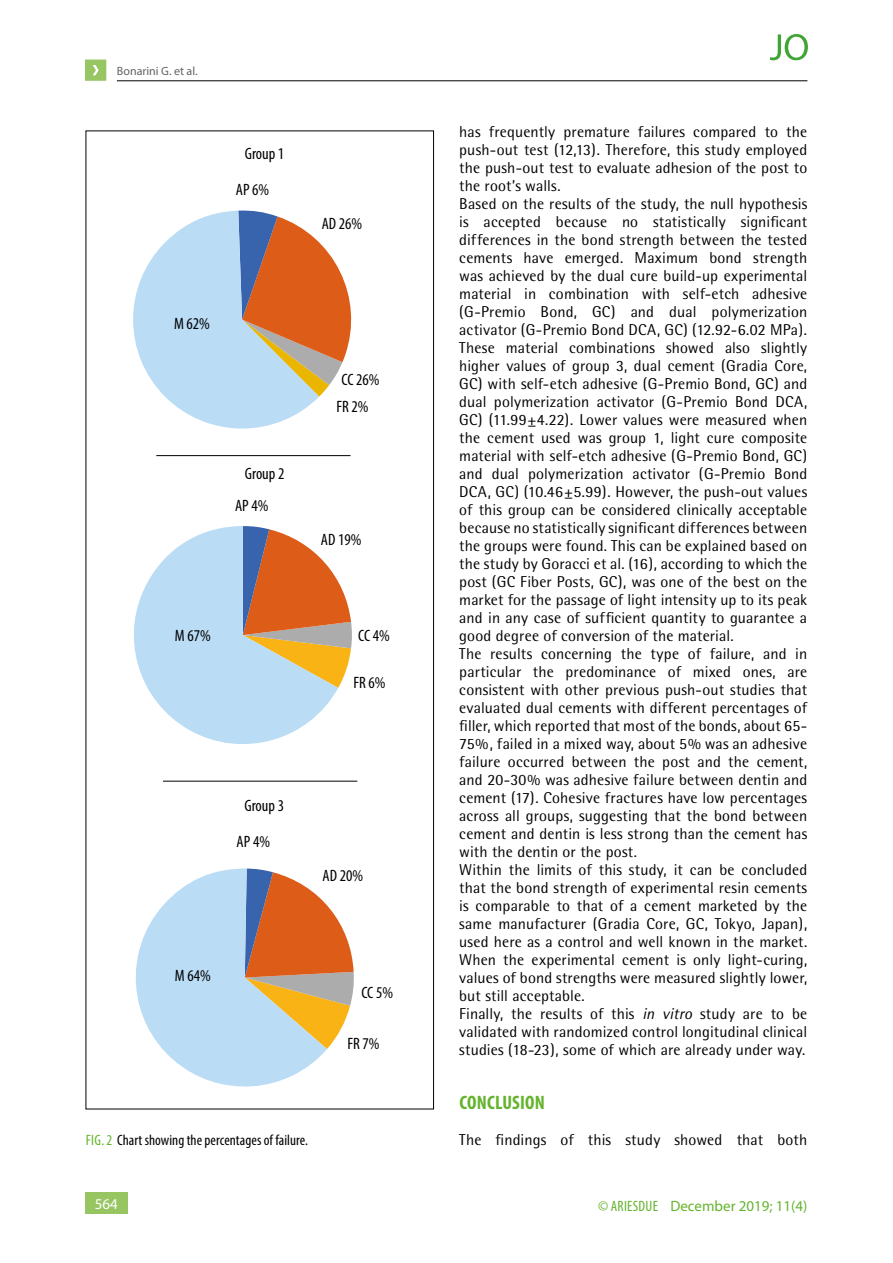
<style>
.page{position:relative;width:893px;height:1263px;background:#fff}
.page>*{position:absolute;margin:0;border:0;box-sizing:border-box;transform-origin:0 0}
.t1{font:700 condensed 19.5px "Myriad Pro";letter-spacing:.01em;color:#65b32e}
.t2{font:condensed 16.5px/26.5px "Myriad Pro";color:#000}
.t3{font:15.75px/18px "Rotis Semi Sans";letter-spacing:.01em;color:#000}
.t4{font:condensed 15px "Myriad Pro";letter-spacing:.005em;color:#000}
.t5{font:15px "Myriad Pro";color:#65b32e}
.t6{font:15px "Myriad Pro";color:#fff}
.t7{font:12px "Myriad Pro";color:#646363}
.s1{font-style:italic}
.s2{color:#65b32e}
.s3{font-stretch:condensed}
</style>
<div class="page">
<div style="left:85px;top:1193px;width:43px;height:21px;background:#96c562"></div>
<svg style="left:85px;top:60px;width:21px;height:21px"></svg>
<hr style="left:117px;top:81px;width:690px;height:1px;background:#000">
<svg style="left:770px;top:34px;width:38px;height:26px"></svg>
<svg style="left:327px;top:905px;width:27px;height:144px"></svg>
<svg style="left:135px;top:868px;width:192px;height:219px;fill:#badcf5"></svg>
<svg style="left:338px;top:581px;width:14px;height:107px"></svg>
<svg style="left:134px;top:526px;width:204px;height:218px;fill:#badcf5"></svg>
<svg style="left:133px;top:210px;width:219px;height:219px"></svg>
<hr style="left:163px;top:781px;width:194px;height:1px;background:#000">
<hr style="left:156px;top:455px;width:195px;height:1px;background:#000">
<p class="t7" style="left:117px;top:63px;width:82px">Bonarini G. et al.</p>
<p class="t2" style="left:245px;top:140px;width:41px">Group 1</p>
<p class="t2" style="left:236px;top:176px;width:35px">AP 6%</p>
<p class="t2" style="left:174px;top:310px;width:37px">M 62%</p>
<p class="t2" style="left:245px;top:460px;width:41px">Group 2</p>
<p class="t2" style="left:235px;top:492px;width:35px">AP 4%</p>
<p class="t2" style="left:175px;top:622px;width:37px">M 67%</p>
<p class="t2" style="left:322px;top:210px;width:42px">AD 26%</p>
<p class="t2" style="left:336px;top:366px;width:45px;text-indent:5px">CC 26%<br>FR 2%</p>
<p class="t2" style="left:321px;top:526px;width:42px">AD 19%</p>
<p class="t2" style="left:358px;top:622px;width:33px">CC 4%</p>
<p class="t2" style="left:353px;top:669px;width:34px">FR 6%</p>
<p class="t2" style="left:244px;top:792px;width:41px">Group 3</p>
<p class="t2" style="left:237px;top:828px;width:35px">AP 4%</p>
<p class="t2" style="left:175px;top:962px;width:37px">M 64%</p>
<p class="t2" style="left:323px;top:862px;width:42px">AD 20%</p>
<p class="t2" style="left:361px;top:979px;width:33px">CC 5%</p>
<p class="t2" style="left:347px;top:1030px;width:34px">FR 7%</p>
<p class="t3" style="left:459px;top:123px;width:350px">has frequently premature failures compared to the push-out test (12,13). Therefore, this study employed the push-out test to evaluate adhesion of the post to the root’s walls.<br>Based on the results of the study, the null hypothesis is accepted because no statistically significant differences in the bond strength between the tested cements have emerged. Maximum bond strength was achieved by the dual cure build-up experimental material in combination with self-etch adhesive (G-Premio Bond, GC) and dual polymerization activator (G-Premio Bond DCA, GC) (12.92-6.02 MPa).<br>These material combinations showed also slightly higher values of group 3, dual cement (Gradia Core, GC) with self-etch adhesive (G-Premio Bond, GC) and dual polymerization activator (G-Premio Bond DCA, GC) (11.99±4.22). Lower values were measured when the cement used was group 1, light cure composite material with self-etch adhesive (G-Premio Bond, GC) and dual polymerization activator (G-Premio Bond DCA, GC) (10.46±5.99). However, the push-out values of this group can be considered clinically acceptable because no statistically significant differences between the groups were found. This can be explained based on the study by Goracci et al. (16), according to which the post (GC Fiber Posts, GC), was one of the best on the market for the passage of light intensity up to its peak and in any case of sufficient quantity to guarantee a good degree of conversion of the material.<br>The results concerning the type of failure, and in particular the predominance of mixed ones, are consistent with other previous push-out studies that evaluated dual cements with different percentages of filler, which reported that most of the bonds, about 65- 75%, failed in a mixed way, about 5% was an adhesive failure occurred between the post and the cement, and 20-30% was adhesive failure between dentin and cement (17). Cohesive fractures have low percentages across all groups, suggesting that the bond between cement and dentin is less strong than the cement has with the dentin or the post.<br>Within the limits of this study, it can be concluded that the bond strength of experimental resin cements is comparable to that of a cement marketed by the same manufacturer (Gradia Core, GC, Tokyo, Japan), used here as a control and well known in the market.<br>When the experimental cement is only light-curing, values of bond strengths were measured slightly lower, but still acceptable.<br>Finally, the results of this <span class="s1">in vitro</span> study are to be validated with randomized control longitudinal clinical studies (18-23), some of which are already under way.</p>
<p class="t1" style="left:459px;top:1090px;width:87px">CONCLUSION</p>
<p class="t4" style="left:86px;top:1131px;width:224px"><span class="s2">FIG. 2</span> Chart showing the percentages of failure.</p>
<p class="t3" style="left:459px;top:1131px;width:349px">The findings of this study showed that both</p>
<p class="t6" style="left:95px;top:1195px;width:25px">564</p>
<p class="t5" style="left:598px;top:1196px;width:211px"><span class="s3">© ARIESDUE</span> December 2019; 11(4)</p>
</div>
